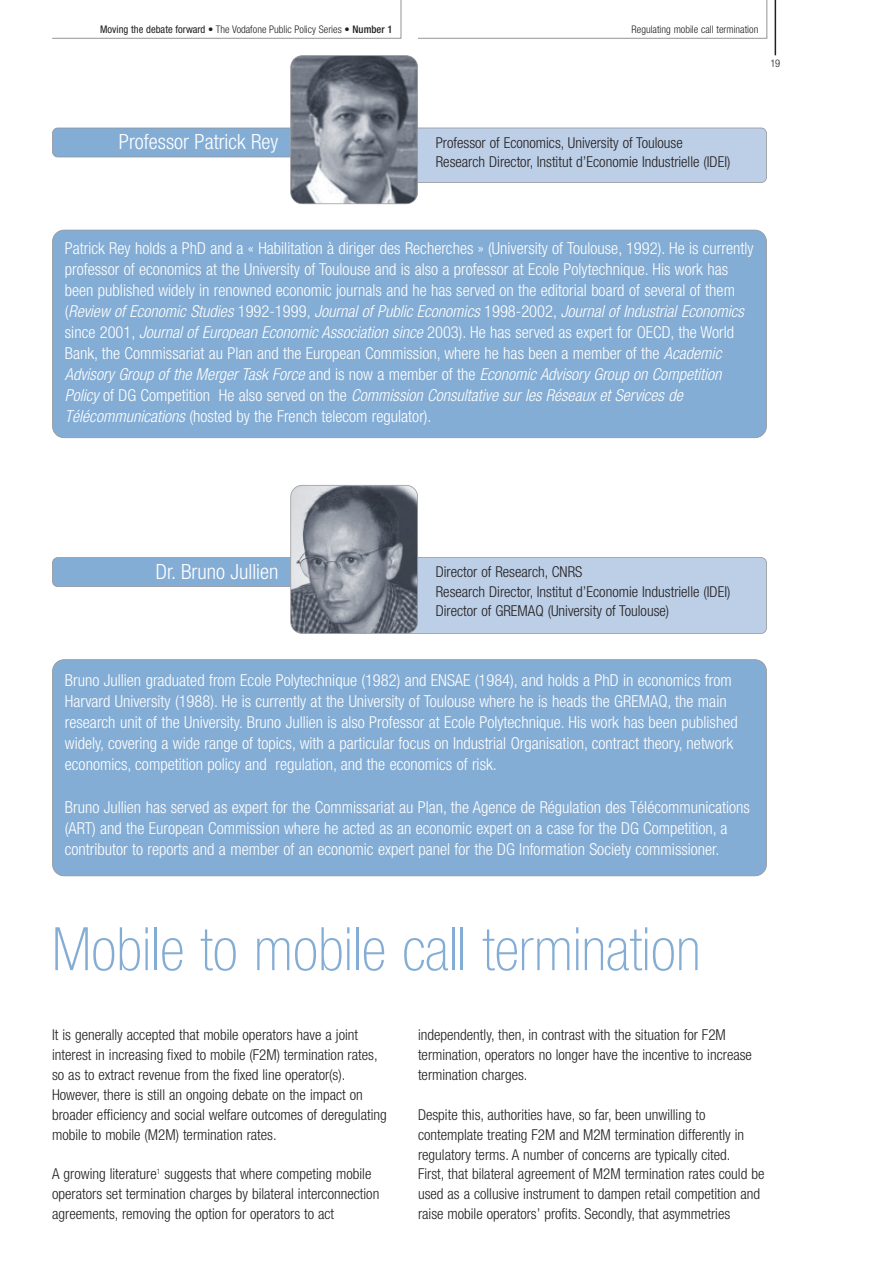
<style>
.page{position:relative;width:893px;height:1262px;background:#fff}
.page>*{position:absolute;margin:0;border:0;box-sizing:border-box;transform-origin:0 0}
.t1{font:100 condensed 60px "Helvetica Neue";color:#84add5}
.t2{font:300 condensed 21px "Helvetica Neue";color:#fff}
.t3{font:300 condensed 16.5px/21px "Helvetica Neue";color:#fff}
.t4{font:300 condensed 15px/20px "Helvetica Neue";color:#231f1f}
.t5{font:300 condensed 10.5px "Helvetica Neue";color:#231f1f}
.s1{font-weight:400}
.s2{font-weight:500}
.s3{font-style:italic}
</style>
<div class="page">
<svg style="left:52px;top:0;width:715px;height:39px"></svg>
<hr style="left:774px;top:0;width:2px;height:55px;background:#231f1f">
<div style="left:393px;top:128px;width:373px;height:54px;background:#bccfe7;border-radius:5px"></div>
<div style="left:392px;top:128px;width:374px;height:55px;border:2px solid #939497;border-radius:6px"></div>
<div style="left:52px;top:128px;width:302px;height:29px;background:#84add5;border-radius:5px"></div>
<div style="left:52px;top:128px;width:302px;height:29px;border:2px solid #939497;border-radius:6px"></div>
<div style="left:52px;top:230px;width:714px;height:208px;background:#84add5;border-radius:12px"></div>
<div style="left:52px;top:230px;width:714px;height:208px;border:2px solid #939497;border-radius:12px"></div>
<div style="left:393px;top:557px;width:373px;height:76px;background:#bccfe7;border-radius:5px"></div>
<div style="left:392px;top:557px;width:374px;height:77px;border:2px solid #939497;border-radius:6px"></div>
<div style="left:52px;top:557px;width:302px;height:29px;background:#84add5;border-radius:5px"></div>
<div style="left:52px;top:557px;width:302px;height:30px;border:2px solid #939497;border-radius:6px"></div>
<div style="left:52px;top:659px;width:714px;height:217px;background:#84add5;border-radius:12px"></div>
<div style="left:52px;top:659px;width:714px;height:217px;border:2px solid #939497;border-radius:12px"></div>
<img style="left:291px;top:56px;width:126px;height:148px;border-radius:12px">
<div style="left:290px;top:55px;width:128px;height:149px;border:2px solid #939497;border-radius:12px"></div>
<img style="left:291px;top:485px;width:126px;height:148px;border-radius:12px">
<div style="left:290px;top:485px;width:128px;height:149px;border:2px solid #939497;border-radius:12px"></div>
<p class="t5" style="left:100px;top:25px;width:294px"><span class="s1">Moving the debate forward</span> • The Vodafone Public Policy Series • <span class="s2">Number 1</span></p>
<p class="t5" style="left:631px;top:25px;width:128px">Regulating mobile call termination</p>
<p class="t5" style="left:770px;top:59px;width:11px">19</p>
<p class="t2" style="left:119px;top:134px;width:161px">Professor Patrick Rey</p>
<p class="t4" style="left:436px;top:134px;width:296px;line-height:19.5px">Professor of Economics, University of Toulouse<br>Research Director, Institut d’Economie Industrielle (IDEI)</p>
<p class="t3" style="left:65px;top:239px;width:690px">Patrick Rey holds a PhD and a « Habilitation à diriger des Recherches » (University of Toulouse, 1992). He is currently professor of economics at the University of Toulouse and is also a professor at Ecole Polytechnique. His work has been published widely in renowned economic journals and he has served on the editorial board of several of them (<span class="s3">Review of Economic Studies</span> 1992-1999, <span class="s3">Journal of Public Economics</span> 1998-2002, <span class="s3">Journal of Industrial Economics </span>since 2001, <span class="s3">Journal of European Economic Association since</span> 2003). He has served as expert for OECD, the World Bank, the Commissariat au Plan and the European Commission, where he has been a member of the <span class="s3">Academic Advisory Group of the Merger Task Force</span> and is now a member of the <span class="s3">Economic Advisory Group on Competition Policy</span> of DG Competition He also served on the <span class="s3">Commission Consultative sur les Réseaux et Services de Télécommunications</span> (hosted by the French telecom regulator).</p>
<p class="t2" style="left:156px;top:563px;width:124px">Dr. Bruno Jullien</p>
<p class="t4" style="left:436px;top:563px;width:296px;line-height:19.5px">Director of Research, CNRS<br>Research Director, Institut d’Economie Industrielle (IDEI)<br>Director of GREMAQ (University of Toulouse)</p>
<p class="t3" style="left:65px;top:671px;width:674px">Bruno Jullien graduated from Ecole Polytechnique (1982) and ENSAE (1984), and holds a PhD in economics from Harvard University (1988). He is currently at the University of Toulouse where he is heads the GREMAQ, the main research unit of the University. Bruno Jullien is also Professor at Ecole Polytechnique. His work has been published widely, covering a wide range of topics, with a particular focus on Industrial Organisation, contract theory, network economics, competition policy and regulation, and the economics of risk.</p>
<p class="t3" style="left:65px;top:797px;width:686px">Bruno Jullien has served as expert for the Commissariat au Plan, the Agence de Régulation des Télécommunications (ART) and the European Commission where he acted as an economic expert on a case for the DG Competition, a contributor to reports and a member of an economic expert panel for the DG Information Society commissioner.</p>
<h1 class="t1" style="left:52px;top:927px;width:650px">Mobile to mobile call termination</h1>
<p class="t4" style="left:52px;top:1026px;width:336px">It is generally accepted that mobile operators have a joint interest in increasing fixed to mobile (F2M) termination rates, so as to extract revenue from the fixed line operator(s).<br>However, there is still an ongoing debate on the impact on broader efficiency and social welfare outcomes of deregulating mobile to mobile (M2M) termination rates.</p>
<p class="t4" style="left:52px;top:1165px;width:329px">A growing literature<sup>1</sup> suggests that where competing mobile operators set termination charges by bilateral interconnection agreements, removing the option for operators to act</p>
<p class="t4" style="left:418px;top:1026px;width:335px">independently, then, in contrast with the situation for F2M termination, operators no longer have the incentive to increase termination charges.</p>
<p class="t4" style="left:418px;top:1105px;width:348px">Despite this, authorities have, so far, been unwilling to contemplate treating F2M and M2M termination differently in regulatory terms. A number of concerns are typically cited.<br>First, that bilateral agreement of M2M termination rates could be used as a collusive instrument to dampen retail competition and raise mobile operators’ profits. Secondly, that asymmetries</p>
</div>
